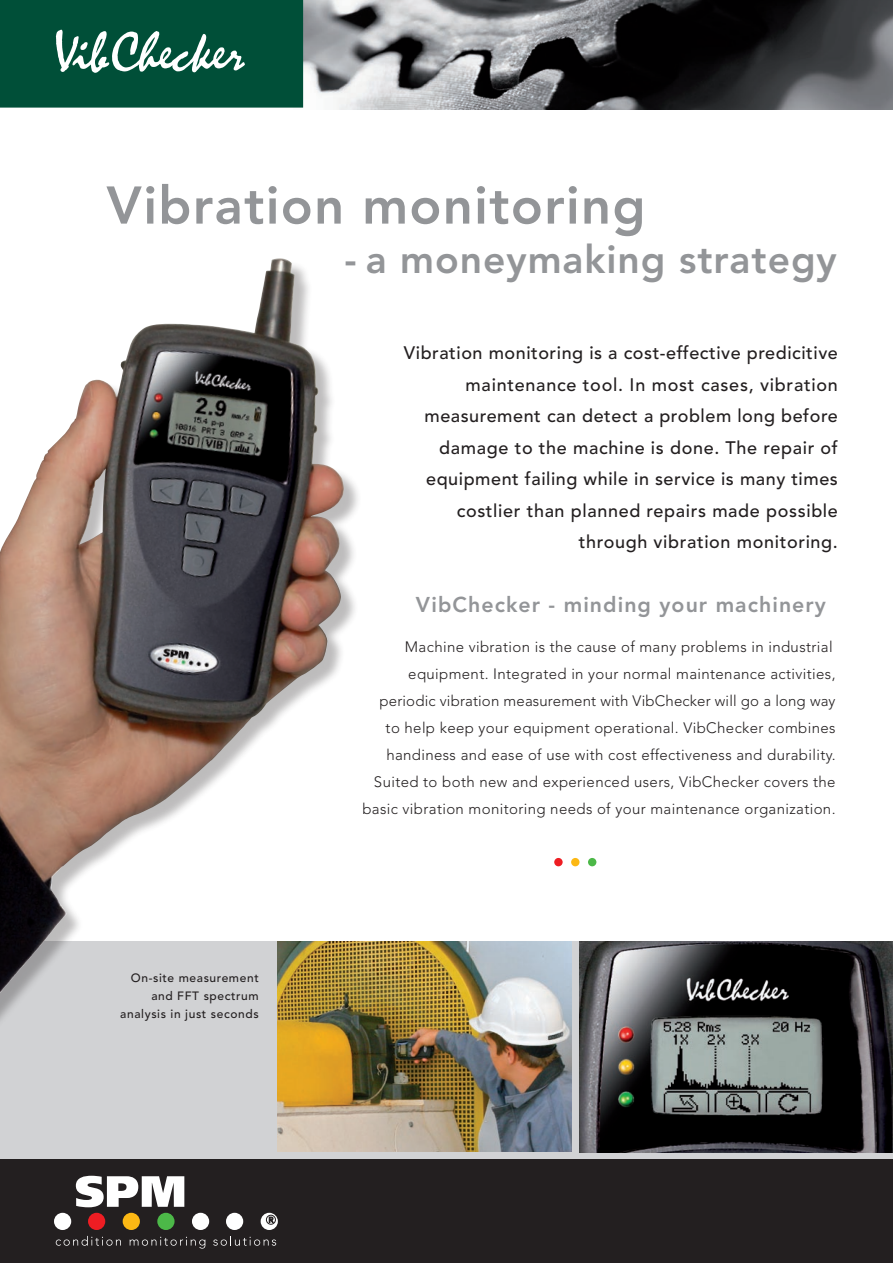
<style>
.page{position:relative;width:893px;height:1263px;background:#fff}
.page>*{position:absolute;margin:0;border:0;box-sizing:border-box;transform-origin:0 0}
.Huvudrubrik_TD{font:800 52.5px "Avenir LT Std";letter-spacing:.025em;color:#939598}
.Huvudrubrik_TD-2{font:800 39px "Avenir LT Std";letter-spacing:.025em;color:#939598}
.Huvudrubrik_TD-3{font:800 21.3px "Avenir LT Std";letter-spacing:.05em;color:#939598}
.t1{font:500 18px/31.5px "Avenir LT Std";letter-spacing:.035em;color:#231f20;text-align:right}
.Huvudrubrik_TD-4{font:300 15px/27px "Avenir LT Std";letter-spacing:.025em;color:#231f20;text-align:right}
.Huvudrubrik_TD-5{font:500 12px/18px "Avenir LT Std";letter-spacing:.05em;color:#231f20;text-align:right}
</style>
<div class="page">
<img style="left:303px;top:0;width:590px;height:110px">
<div style="left:0;top:941px;width:893px;height:222px;background:#d1d2d4"></div>
<img style="left:277px;top:942px;width:294px;height:209px">
<div style="left:588px;top:858px;width:8px;height:8px;background:#4cb848;border-radius:50%"></div>
<div style="left:571px;top:858px;width:8px;height:8px;background:#fcb814;border-radius:50%"></div>
<div style="left:554px;top:858px;width:9px;height:8px;background:#ee1d23;border-radius:50%"></div>
<svg style="left:0;top:0;width:303px;height:108px;background:#145d48"></svg>
<div style="left:0;top:260px;width:361px;height:832px;background:#231f20;opacity:.3"></div>
<img style="left:0;top:260px;width:341px;height:733px">
<img style="left:579px;top:942px;width:314px;height:210px">
<div style="left:0;top:1159px;width:893px;height:104px;background:#231f20"></div>
<svg style="left:76px;top:1176px;width:108px;height:31px"></svg>
<div style="left:54px;top:1213px;width:17px;height:17px;background:#fff;border-radius:50%"></div>
<div style="left:226px;top:1213px;width:17px;height:17px;background:#fff;border-radius:50%"></div>
<div style="left:157px;top:1213px;width:18px;height:17px;background:#4cb848;border-radius:50%"></div>
<div style="left:123px;top:1213px;width:17px;height:17px;background:#fcb814;border-radius:50%"></div>
<div style="left:88px;top:1213px;width:17px;height:17px;background:#ee1d23;border-radius:50%"></div>
<div style="left:192px;top:1213px;width:17px;height:17px;background:#fff;border-radius:50%"></div>
<svg style="left:261px;top:1213px;width:17px;height:17px"></svg>
<div style="left:266px;top:1215px;width:9px;height:9px;background:#bebdbd;border-radius:50%"></div>
<div style="left:266px;top:1215px;width:10px;height:9px;border:1px solid #231f20;border-radius:50%"></div>
<svg style="left:269px;top:1217px;width:5px;height:6px"></svg>
<svg style="left:56px;top:1236px;width:65px;height:10px"></svg>
<svg style="left:130px;top:1237px;width:75px;height:11px"></svg>
<svg style="left:213px;top:1236px;width:63px;height:10px"></svg>
<p class="Huvudrubrik_TD" style="left:107px;top:174px;width:540px">Vibration monitoring</p>
<p class="Huvudrubrik_TD-2" style="left:345px;top:236px;width:494px">- a moneymaking strategy</p>
<p class="t1" style="left:404px;top:337px;width:435px">Vibration monitoring is a cost-effective predicitive maintenance tool. In most cases, vibration measurement can detect a problem long before damage to the machine is done. The repair of equipment failing while in service is many times costlier than planned repairs made possible through vibration monitoring.</p>
<p class="Huvudrubrik_TD-5" style="left:120px;top:969px;width:140px">On-site measurement and FFT spectrum analysis in just seconds</p>
<p class="Huvudrubrik_TD-3" style="left:416px;top:592px;width:412px">VibChecker - minding your machinery</p>
<p class="Huvudrubrik_TD-4" style="left:362px;top:634px;width:475px">Machine vibration is the cause of many problems in industrial equipment. Integrated in your normal maintenance activities, periodic vibration measurement with VibChecker will go a long way to help keep your equipment operational. VibChecker combines handiness and ease of use with cost effectiveness and durability.<br>Suited to both new and experienced users, VibChecker covers the basic vibration monitoring needs of your maintenance organization.</p>
</div>
